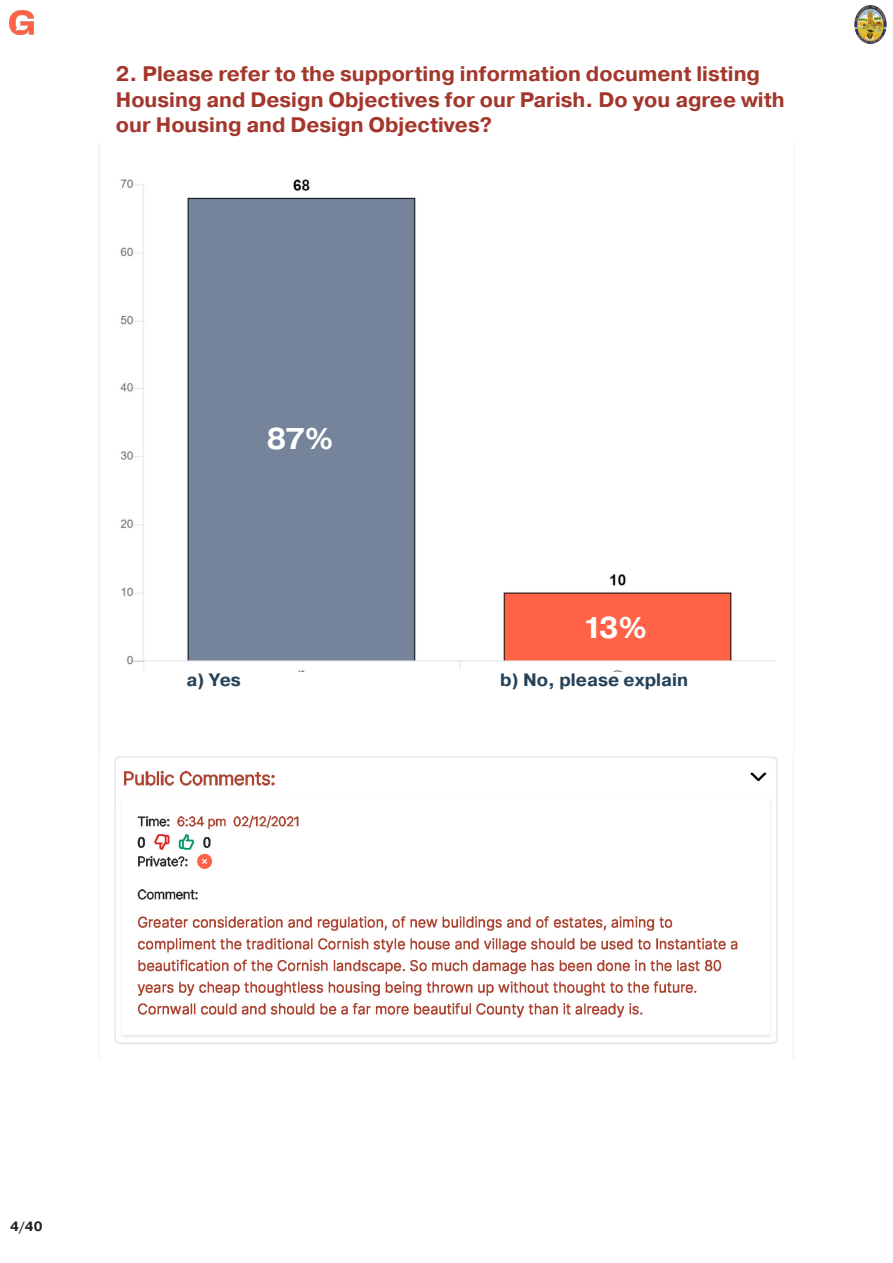
<style>
.page{position:relative;width:893px;height:1263px;background:#fff}
.page>*{position:absolute;margin:0;border:0;box-sizing:border-box;transform-origin:0 0}
.t1{font:700 30px "Pragmatica";color:#fff}
.t2{font:700 21px/25.2px "Pragmatica";color:#a3372c}
.t3{font:700 18px "Pragmatica";color:#264259}
.t4{font:700 13.5px "Pragmatica";color:#231f20}
</style>
<div class="page">
<img style="left:10px;top:10px;width:23px;height:24px">
<img style="left:854px;top:5px;width:33px;height:39px">
<img style="left:99px;top:142px;width:677px;height:612px">
<div style="left:187px;top:672px;width:227px;height:49px;background:#fff"></div>
<div style="left:500px;top:672px;width:228px;height:114px;background:#fff"></div>
<img style="left:99px;top:754px;width:679px;height:306px">
<p class="t2" style="left:116px;top:62px;width:670px">2. Please refer to the supporting information document listing<br>Housing and Design Objectives for our Parish. Do you agree with our Housing and Design Objectives?</p>
<p class="t1" style="left:267px;top:419px;width:68px">87%</p>
<p class="t1" style="left:583px;top:608px;width:66px">13%</p>
<p class="t3" style="left:187px;top:668px;width:56px">a) Yes</p>
<p class="t3" style="left:500px;top:668px;width:190px">b) No, please explain</p>
<p class="t4" style="left:10px;top:1217px;width:34px">4/40</p>
</div>
